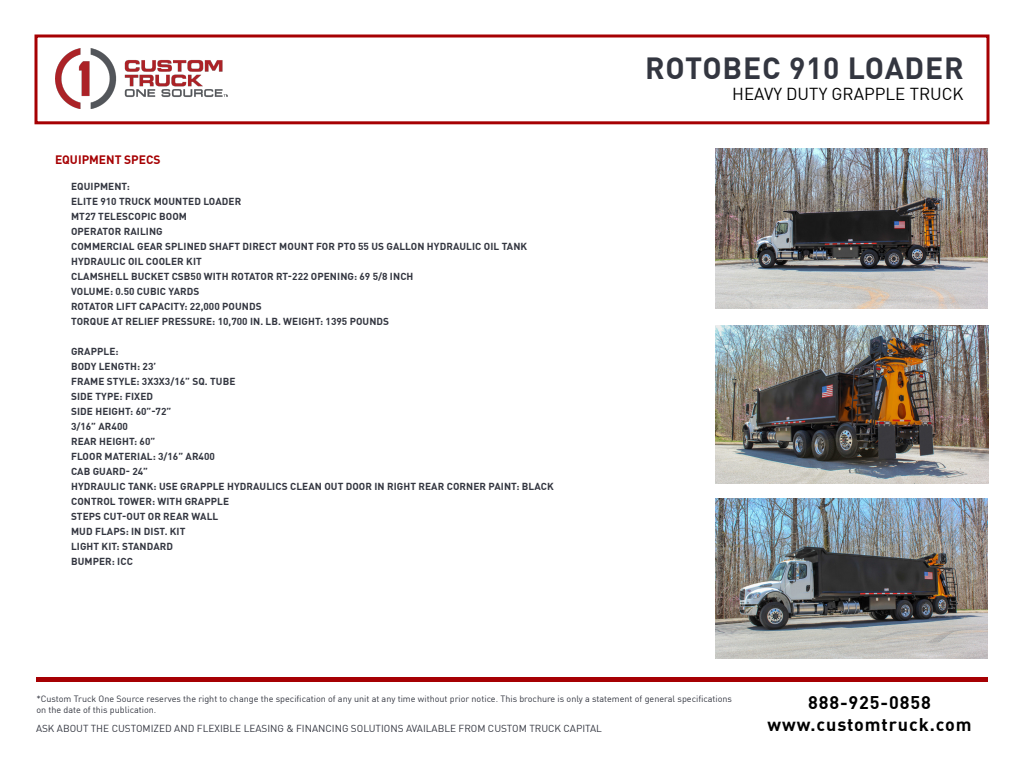
<style>
.page{position:relative;width:1024px;height:768px;background:#fff}
.page>*{position:absolute;margin:0;border:0;box-sizing:border-box;transform-origin:0 0}
.t1{font:700 30px "DIN Pro";letter-spacing:.025em;color:#333640}
.t2{font:700 18px "DIN Pro";letter-spacing:.05em;color:#000}
.t3{font:17px "DIN Pro";color:#000}
.t4{font:700 12px "DIN Pro";color:#a60003}
.t5{font:700 10px/15px "DIN Pro";letter-spacing:.01em;color:#333640}
.t6{font:10px "DIN Pro";color:#333640}
.t7{font:9px/10.8px "DIN Pro";color:#333640}
</style>
<div class="page">
<div style="left:34px;top:34px;width:956px;height:90px;background:#fff;border:3px solid #a60003"></div>
<img style="left:56px;top:49px;width:172px;height:60px">
<img style="left:716px;top:148px;width:272px;height:160px">
<img style="left:716px;top:325px;width:272px;height:158px">
<img style="left:716px;top:499px;width:272px;height:160px">
<div style="left:36px;top:677px;width:952px;height:5px;background:#a60003"></div>
<p class="t4" style="left:55px;top:150px;width:107px">EQUIPMENT SPECS</p>
<p class="t5" style="left:71px;top:178px;width:60px">EQUIPMENT:</p>
<p class="t5" style="left:71px;top:193px;width:458px">ELITE 910 TRUCK MOUNTED LOADER<br>MT27 TELESCOPIC BOOM<br>OPERATOR RAILING<br>COMMERCIAL GEAR SPLINED SHAFT DIRECT MOUNT FOR PTO 55 US GALLON HYDRAULIC OIL TANK HYDRAULIC OIL COOLER KIT<br>CLAMSHELL BUCKET CSB50 WITH ROTATOR RT-222 OPENING: 69 5/8 INCH<br>VOLUME: 0.50 CUBIC YARDS<br>ROTATOR LIFT CAPACITY: 22,000 POUNDS<br>TORQUE AT RELIEF PRESSURE: 10,700 IN. LB. WEIGHT: 1395 POUNDS</p>
<p class="t5" style="left:71px;top:343px;width:49px">GRAPPLE:</p>
<p class="t5" style="left:71px;top:358px;width:484px">BODY LENGTH: 23’<br>FRAME STYLE: 3X3X3/16” SQ. TUBE<br>SIDE TYPE: FIXED<br>SIDE HEIGHT: 60”-72”<br>3/16” AR400<br>REAR HEIGHT: 60”<br>FLOOR MATERIAL: 3/16” AR400<br>CAB GUARD- 24”<br>HYDRAULIC TANK: USE GRAPPLE HYDRAULICS CLEAN OUT DOOR IN RIGHT REAR CORNER PAINT: BLACK<br>CONTROL TOWER: WITH GRAPPLE<br>STEPS CUT-OUT OR REAR WALL<br>MUD FLAPS: IN DIST. KIT<br>LIGHT KIT: STANDARD<br>BUMPER: ICC</p>
<p class="t1" style="left:645px;top:45px;width:320px">ROTOBEC 910 LOADER</p>
<p class="t3" style="left:732px;top:81px;width:233px">HEAVY DUTY GRAPPLE TRUCK</p>
<p class="t7" style="left:36px;top:693px;width:697px">*Custom Truck One Source reserves the right to change the specification of any unit at any time without prior notice. This brochure is only a statement of general specifications on the date of this publication.</p>
<p class="t6" style="left:36px;top:720px;width:567px">ASK ABOUT THE CUSTOMIZED AND FLEXIBLE LEASING &amp; FINANCING SOLUTIONS AVAILABLE FROM CUSTOM TRUCK CAPITAL</p>
<p class="t2" style="left:808px;top:689px;width:124px">888-925-0858</p>
<p class="t2" style="left:767px;top:710px;width:206px">www.customtruck.com</p>
</div>
